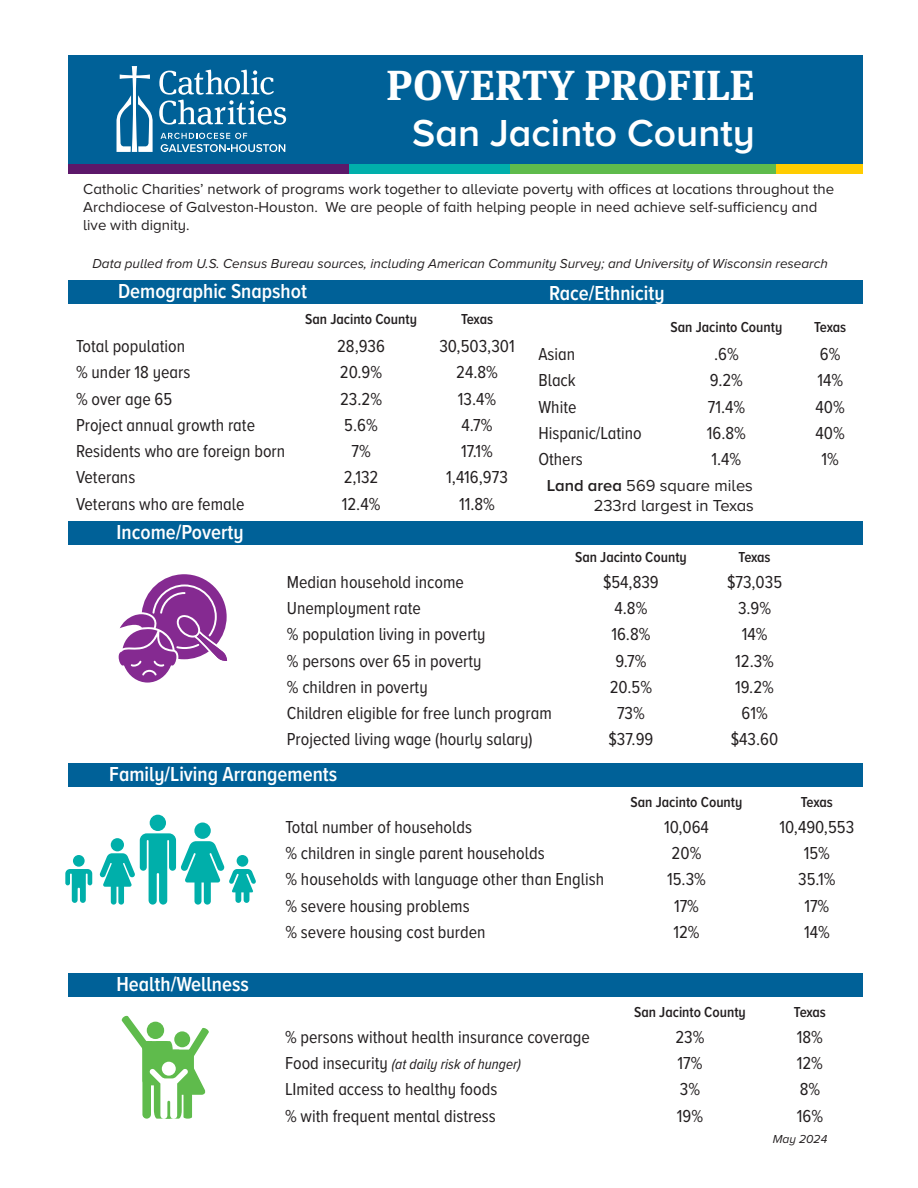
<style>
.page{position:relative;width:918px;height:1188px;background:#fff}
.page>*{position:absolute;margin:0;border:0;box-sizing:border-box;transform-origin:0 0}
.t1{font:700 42px "Meta Serif OT";color:#fff}
.t2{font:600 39px "Proxima Nova A";color:#fff}
.Paragraph_Style_1{font:600 21px "Proxima Nova A Cond";color:#fff}
.t3{font:18px "Proxima Nova A Cond";color:#231f20}
.t4{font:16.5px "Proxima Nova A";color:#231f20}
.t5{font:15px/18px "Proxima Nova A";color:#231f20}
.t6{font:600 15px "Proxima Nova A Cond";color:#231f20}
.t7{font:italic 15px "Proxima Nova A Cond";color:#231f20}
.t8{font:italic 13.5px "Proxima Nova A";color:#231f20}
.t9{font:italic 12px "Proxima Nova A";color:#231f20}
.s1{font-weight:600}
.s2{font-style:normal;font-size:18px}
</style>
<div class="page">
<div style="left:68px;top:163px;width:282px;height:11px;background:#5c186a"></div>
<div style="left:349px;top:163px;width:161px;height:11px;background:#00afab"></div>
<div style="left:510px;top:163px;width:266px;height:11px;background:#5fbb4c"></div>
<div style="left:776px;top:163px;width:87px;height:11px;background:#fc0"></div>
<svg style="left:65px;top:855px;width:27px;height:48px"></svg>
<svg style="left:99px;top:815px;width:157px;height:90px"></svg>
<svg style="left:121px;top:1015px;width:88px;height:104px"></svg>
<svg style="left:119px;top:574px;width:108px;height:109px"></svg>
<div style="left:68px;top:55px;width:795px;height:108px;background:#006198"></div>
<svg style="left:161px;top:133px;width:124px;height:19px"></svg>
<svg style="left:117px;top:66px;width:36px;height:86px"></svg>
<svg style="left:159px;top:70px;width:127px;height:55px"></svg>
<div style="left:68px;top:280px;width:795px;height:24px;background:#006198"></div>
<div style="left:68px;top:521px;width:795px;height:23px;background:#006198"></div>
<div style="left:68px;top:763px;width:795px;height:24px;background:#006198"></div>
<div style="left:68px;top:973px;width:795px;height:23px;background:#006198"></div>
<p class="t1" style="left:387px;top:59px;width:370px">POVERTY PROFILE</p>
<p class="t2" style="left:412px;top:104px;width:344px">San Jacinto County</p>
<p class="t5" style="left:83px;top:180px;width:752px">Catholic Charities’ network of programs work together to alleviate poverty with offices at locations throughout the<br>Archdiocese of Galveston-Houston. We are people of faith helping people in need achieve self-sufficiency and live with dignity.</p>
<p class="t8" style="left:93px;top:253px;width:737px">Data pulled from U.S. Census Bureau sources, including American Community Survey; and University of Wisconsin research</p>
<p class="Paragraph_Style_1" style="left:118px;top:276px;width:191px">Demographic Snapshot</p>
<p class="Paragraph_Style_1" style="left:549px;top:277px;width:117px">Race/Ethnicity</p>
<p class="t6" style="left:305px;top:308px;width:113px">San Jacinto County</p>
<p class="t6" style="left:461px;top:308px;width:34px">Texas</p>
<p class="t3" style="left:76px;top:333px;width:111px">Total population</p>
<p class="t3" style="left:337px;top:333px;width:49px">28,936</p>
<p class="t3" style="left:439px;top:333px;width:77px">30,503,301</p>
<p class="t3" style="left:76px;top:359px;width:116px">% under 18 years</p>
<p class="t3" style="left:340px;top:359px;width:44px">20.9%</p>
<p class="t3" style="left:456px;top:359px;width:43px">24.8%</p>
<p class="t3" style="left:76px;top:385px;width:98px">% over age 65</p>
<p class="t3" style="left:340px;top:385px;width:43px">23.2%</p>
<p class="t3" style="left:458px;top:385px;width:40px">13.4%</p>
<p class="t3" style="left:76px;top:412px;width:181px">Project annual growth rate</p>
<p class="t3" style="left:344px;top:412px;width:35px">5.6%</p>
<p class="t3" style="left:462px;top:412px;width:32px">4.7%</p>
<p class="t3" style="left:76px;top:438px;width:211px">Residents who are foreign born</p>
<p class="t3" style="left:351px;top:438px;width:21px">7%</p>
<p class="t3" style="left:461px;top:438px;width:33px">17.1%</p>
<p class="t3" style="left:76px;top:464px;width:61px">Veterans</p>
<p class="t3" style="left:344px;top:464px;width:36px">2,132</p>
<p class="t3" style="left:446px;top:464px;width:63px">1,416,973</p>
<p class="t3" style="left:76px;top:490px;width:170px">Veterans who are female</p>
<p class="t3" style="left:342px;top:490px;width:40px">12.4%</p>
<p class="t3" style="left:459px;top:490px;width:37px">11.8%</p>
<p class="Paragraph_Style_1" style="left:117px;top:517px;width:129px">Income/Poverty</p>
<p class="t6" style="left:671px;top:315px;width:113px">San Jacinto County</p>
<p class="t6" style="left:814px;top:315px;width:34px">Texas</p>
<p class="t3" style="left:538px;top:341px;width:38px">Asian</p>
<p class="t3" style="left:714px;top:341px;width:26px">.6%</p>
<p class="t3" style="left:820px;top:341px;width:22px">6%</p>
<p class="t3" style="left:538px;top:367px;width:39px">Black</p>
<p class="t3" style="left:710px;top:367px;width:35px">9.2%</p>
<p class="t3" style="left:817px;top:367px;width:27px">14%</p>
<p class="t3" style="left:538px;top:393px;width:40px">White</p>
<p class="t3" style="left:708px;top:393px;width:39px">71.4%</p>
<p class="t3" style="left:816px;top:393px;width:31px">40%</p>
<p class="t3" style="left:538px;top:420px;width:105px">Hispanic/Latino</p>
<p class="t3" style="left:707px;top:420px;width:41px">16.8%</p>
<p class="t3" style="left:816px;top:420px;width:31px">40%</p>
<p class="t3" style="left:538px;top:446px;width:46px">Others</p>
<p class="t3" style="left:712px;top:446px;width:31px">1.4%</p>
<p class="t3" style="left:822px;top:446px;width:19px">1%</p>
<p class="t4" style="left:547px;top:473px;width:208px"><span class="s1">Land area</span> 569 square miles</p>
<p class="t4" style="left:594px;top:493px;width:162px">233rd largest in Texas</p>
<p class="t6" style="left:575px;top:546px;width:113px">San Jacinto County</p>
<p class="t6" style="left:739px;top:546px;width:34px">Texas</p>
<p class="t3" style="left:287px;top:569px;width:179px">Median household income</p>
<p class="t3" style="left:603px;top:569px;width:57px">$54,839</p>
<p class="t3" style="left:727px;top:569px;width:57px">$73,035</p>
<p class="t3" style="left:287px;top:595px;width:136px">Unemployment rate</p>
<p class="t3" style="left:615px;top:595px;width:34px">4.8%</p>
<p class="t3" style="left:738px;top:595px;width:35px">3.9%</p>
<p class="t3" style="left:287px;top:621px;width:200px">% population living in poverty</p>
<p class="t3" style="left:611px;top:621px;width:41px">16.8%</p>
<p class="t3" style="left:742px;top:621px;width:27px">14%</p>
<p class="t3" style="left:287px;top:647px;width:196px">% persons over 65 in poverty</p>
<p class="t3" style="left:615px;top:647px;width:32px">9.7%</p>
<p class="t3" style="left:735px;top:647px;width:40px">12.3%</p>
<p class="t3" style="left:287px;top:674px;width:142px">% children in poverty</p>
<p class="t3" style="left:610px;top:674px;width:44px">20.5%</p>
<p class="t3" style="left:735px;top:674px;width:40px">19.2%</p>
<p class="t3" style="left:287px;top:700px;width:267px">Children eligible for free lunch program</p>
<p class="t3" style="left:617px;top:700px;width:29px">73%</p>
<p class="t3" style="left:741px;top:700px;width:28px">61%</p>
<p class="t3" style="left:287px;top:726px;width:247px">Projected living wage (hourly salary)</p>
<p class="t3" style="left:609px;top:726px;width:46px">$37.99</p>
<p class="t3" style="left:731px;top:726px;width:49px">$43.60</p>
<p class="Paragraph_Style_1" style="left:109px;top:758px;width:229px">Family/Living Arrangements</p>
<p class="t6" style="left:631px;top:791px;width:113px">San Jacinto County</p>
<p class="t6" style="left:801px;top:791px;width:34px">Texas</p>
<p class="Paragraph_Style_1" style="left:117px;top:968px;width:134px">Health/Wellness</p>
<p class="t3" style="left:285px;top:814px;width:188px">Total number of households</p>
<p class="t3" style="left:664px;top:814px;width:46px">10,064</p>
<p class="t3" style="left:780px;top:814px;width:76px">10,490,553</p>
<p class="t3" style="left:285px;top:840px;width:261px">% children in single parent households</p>
<p class="t3" style="left:672px;top:840px;width:31px">20%</p>
<p class="t3" style="left:804px;top:840px;width:28px">15%</p>
<p class="t3" style="left:285px;top:866px;width:320px">% households with language other than English</p>
<p class="t3" style="left:667px;top:866px;width:40px">15.3%</p>
<p class="t3" style="left:798px;top:866px;width:39px">35.1%</p>
<p class="t3" style="left:285px;top:892px;width:186px">% severe housing problems</p>
<p class="t3" style="left:674px;top:892px;width:26px">17%</p>
<p class="t3" style="left:804px;top:892px;width:26px">17%</p>
<p class="t3" style="left:285px;top:919px;width:202px">% severe housing cost burden</p>
<p class="t3" style="left:673px;top:919px;width:28px">12%</p>
<p class="t3" style="left:804px;top:919px;width:27px">14%</p>
<p class="t6" style="left:634px;top:1001px;width:113px">San Jacinto County</p>
<p class="t6" style="left:794px;top:1001px;width:34px">Texas</p>
<p class="t3" style="left:285px;top:1024px;width:306px">% persons without health insurance coverage</p>
<p class="t3" style="left:675px;top:1024px;width:31px">23%</p>
<p class="t3" style="left:797px;top:1024px;width:28px">18%</p>
<p class="t7" style="left:285px;top:1053px;width:237px"><span class="s2">Food insecurity</span> (at daily risk of hunger)</p>
<p class="t3" style="left:677px;top:1050px;width:26px">17%</p>
<p class="t3" style="left:797px;top:1050px;width:28px">12%</p>
<p class="t3" style="left:285px;top:1076px;width:214px">LImited access to healthy foods</p>
<p class="t3" style="left:680px;top:1076px;width:22px">3%</p>
<p class="t3" style="left:800px;top:1076px;width:22px">8%</p>
<p class="t3" style="left:285px;top:1102px;width:212px">% with frequent mental distress</p>
<p class="t3" style="left:677px;top:1102px;width:28px">19%</p>
<p class="t3" style="left:797px;top:1102px;width:28px">16%</p>
<p class="t9" style="left:773px;top:1131px;width:56px">May 2024</p>
</div>
